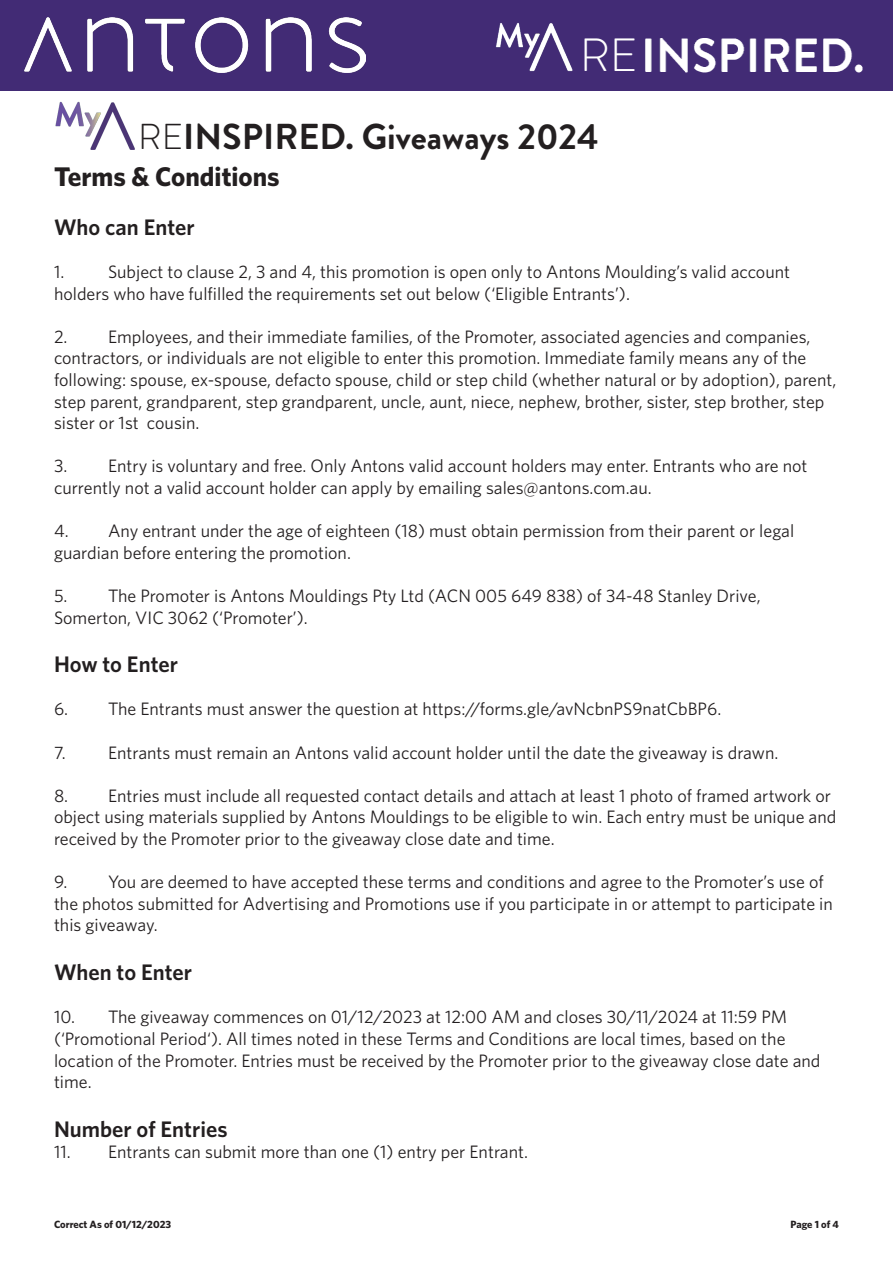
<style>
.page{position:relative;width:893px;height:1263px;background:#fff}
.page>*{position:absolute;margin:0;border:0;box-sizing:border-box;transform-origin:0 0}
.t1{font:300 46.5px "Brandon Grotesque";color:#fff}
.t2{font:700 36px "Brandon Grotesque";color:#231f20}
.t3{font:700 27px "Whitney";color:#231f20}
.t4{font:600 22.5px "Whitney";color:#231f20}
.t5{font:18px/21.6px "Whitney";color:#231f20}
.t6{font:700 10.5px "Whitney";color:#231f20}
.s1{font-weight:300}
</style>
<div class="page">
<div style="left:0;top:0;width:893px;height:91px;background:#422b75"></div>
<img style="left:25px;top:18px;width:341px;height:55px">
<img style="left:495px;top:23px;width:78px;height:49px">
<img style="left:645px;top:38px;width:218px;height:35px">
<img style="left:55px;top:101px;width:79px;height:49px">
<p class="t1" style="left:580px;top:24px;width:60px">RE</p>
<p class="t2" style="left:138px;top:112px;width:462px"><span class="s1">RE</span>INSPIRED. Giveaways 2024</p>
<p class="t3" style="left:54px;top:159px;width:227px">Terms &amp; Conditions</p>
<p class="t4" style="left:54px;top:212px;width:142px">Who can Enter</p>
<p class="t5" style="left:54px;top:260px;width:12px">1.</p>
<p class="t5" style="left:54px;top:260px;width:738px;text-indent:54px">Subject to clause 2, 3 and 4, this promotion is open only to Antons Moulding’s valid account holders who have fulfilled the requirements set out below (‘Eligible Entrants’).</p>
<p class="t5" style="left:54px;top:325px;width:784px">2. Employees, and their immediate families, of the Promoter, associated agencies and companies, contractors, or individuals are not eligible to enter this promotion. Immediate family means any of the following: spouse, ex-spouse, defacto spouse, child or step child (whether natural or by adoption), parent, step parent, grandparent, step grandparent, uncle, aunt, niece, nephew, brother, sister, step brother, step sister or 1st cousin.</p>
<p class="t5" style="left:54px;top:455px;width:755px">3. Entry is voluntary and free. Only Antons valid account holders may enter. Entrants who are not currently not a valid account holder can apply by emailing sales@antons.com.au.</p>
<p class="t5" style="left:54px;top:520px;width:742px">4. Any entrant under the age of eighteen (18) must obtain permission from their parent or legal guardian before entering the promotion.</p>
<p class="t5" style="left:54px;top:584px;width:708px">5. The Promoter is Antons Mouldings Pty Ltd (ACN 005 649 838) of 34-48 Stanley Drive,<br>Somerton, VIC 3062 (‘Promoter’).</p>
<p class="t4" style="left:54px;top:649px;width:125px">How to Enter</p>
<p class="t5" style="left:54px;top:698px;width:669px">6. The Entrants must answer the question at https://forms.gle/avNcbnPS9natCbBP6.</p>
<p class="t5" style="left:54px;top:741px;width:726px">7. Entrants must remain an Antons valid account holder until the date the giveaway is drawn.</p>
<p class="t5" style="left:54px;top:784px;width:784px">8. Entries must include all requested contact details and attach at least 1 photo of framed artwork or object using materials supplied by Antons Mouldings to be eligible to win. Each entry must be unique and received by the Promoter prior to the giveaway close date and time.</p>
<p class="t5" style="left:54px;top:871px;width:780px">9. You are deemed to have accepted these terms and conditions and agree to the Promoter’s use of the photos submitted for Advertising and Promotions use if you participate in or attempt to participate in this giveaway.</p>
<p class="t4" style="left:54px;top:957px;width:140px">When to Enter</p>
<p class="t5" style="left:54px;top:1006px;width:768px">10. The giveaway commences on 01/12/2023 at 12:00 AM and closes 30/11/2024 at 11:59 PM (‘Promotional Period‘). All times noted in these Terms and Conditions are local times, based on the location of the Promoter. Entries must be received by the Promoter prior to the giveaway close date and time.</p>
<p class="t4" style="left:54px;top:1114px;width:175px">Number of Entries</p>
<p class="t5" style="left:54px;top:1141px;width:475px">11. Entrants can submit more than one (1) entry per Entrant.</p>
<p class="t6" style="left:54px;top:1217px;width:119px">Correct As of 01/12/2023</p>
<p class="t6" style="left:791px;top:1217px;width:50px">Page 1 of 4</p>
</div>
